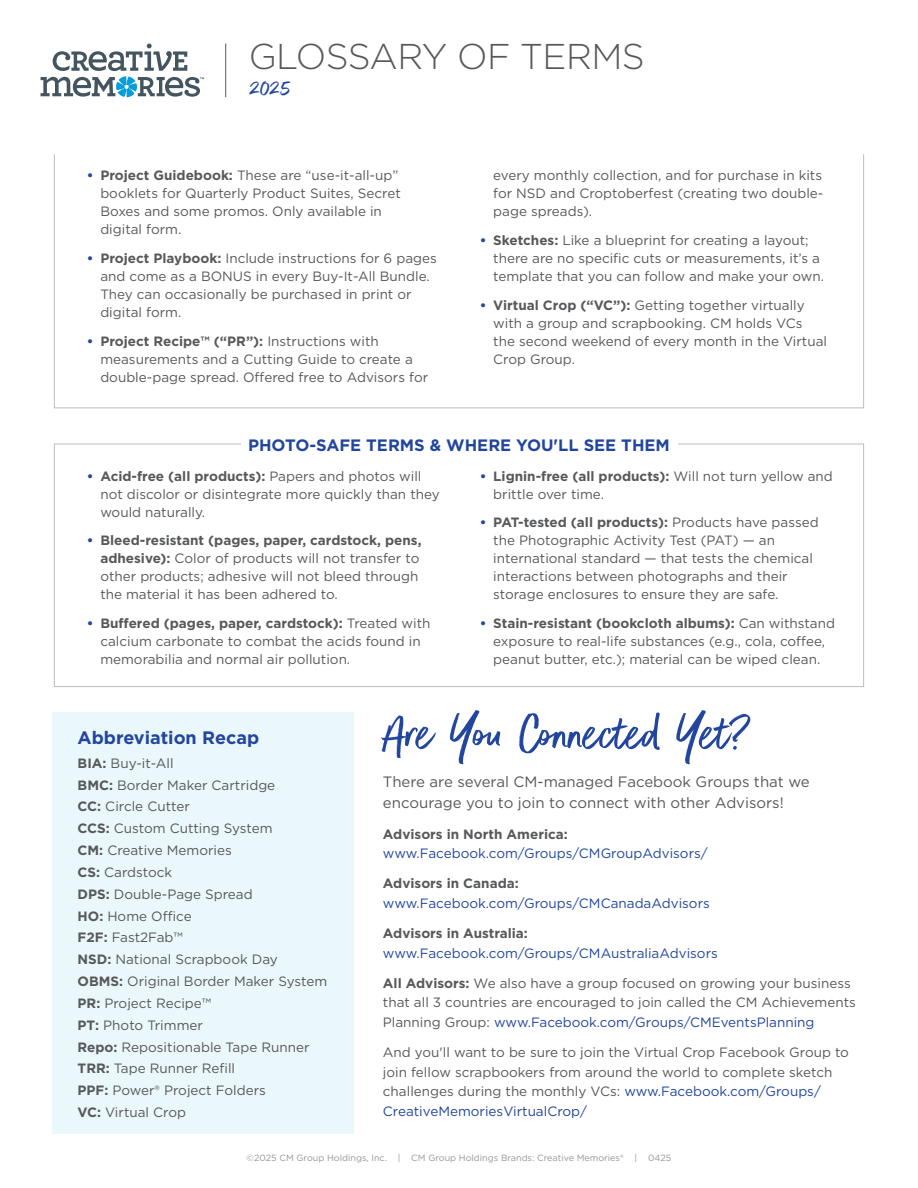
<style>
.page{position:relative;width:918px;height:1188px;background:#fff}
.page>*{position:absolute;margin:0;border:0;box-sizing:border-box;transform-origin:0 0}
.t1{font:54px "Better Times";color:#22469d}
.t2{font:300 35.85px "Gotham";letter-spacing:-.015em;color:#57585a}
.t3{font:24px "Better Times";color:#22469d}
.t4{font:700 18px "Gotham";color:#22469d}
.t5{font:700 16.5px "Gotham";color:#22469d}
.t6{font:15px/21px "Gotham";color:#57585a}
.Bullets{font:13.5px/18px "Gotham";color:#57585a}
.t7{font:13.5px/19.5px "Gotham";color:#22469d}
.t8{font:9px "Gotham";color:#939598}
.s1{font-weight:700;color:#22469d}
.s2{font-weight:700}
.s3{font-weight:700;color:#57585a}
.s4{color:#22469d}
</style>
<div class="page">
<div style="left:54px;top:154px;width:810px;height:254px;border:1px solid #bcbdc0"></div>
<div style="left:52px;top:712px;width:302px;height:422px;background:#eaf7fb"></div>
<hr style="left:225px;top:44px;width:1px;height:53px;background:#57585a">
<svg style="left:41px;top:44px;width:163px;height:53px"></svg>
<p class="t2" style="left:249px;top:34px;width:398px">GLOSSARY OF TERMS</p>
<p class="t3" style="left:250px;top:75px;width:41px">2025</p>
<p class="Bullets" style="left:100px;top:166px;width:302px;text-indent:-13px"><span class="s1">•</span> <span class="s2">Project Guidebook:</span> These are “use-it-all-up” booklets for Quarterly Product Suites, Secret Boxes and some promos. Only available in digital form.</p>
<p class="Bullets" style="left:100px;top:249px;width:338px;text-indent:-13px"><span class="s1">•</span> <span class="s2">Project Playbook:</span> Include instructions for 6 pages and come as a BONUS in every Buy-It-All Bundle.<br>They can occasionally be purchased in print or digital form.</p>
<p class="Bullets" style="left:100px;top:332px;width:329px;text-indent:-13px"><span class="s1">•</span> <span class="s2">Project Recipe™ (“PR”):</span> Instructions with measurements and a Cutting Guide to create a double-page spread. Offered free to Advisors for</p>
<p class="Bullets" style="left:493px;top:166px;width:332px;text-align:justify">every monthly collection, and for purchase in kits for NSD and Croptoberfest (creating two double&shy;page spreads).</p>
<p class="Bullets" style="left:493px;top:231px;width:332px;text-indent:-14px"><span class="s1">•</span> <span class="s2">Sketches:</span> Like a blueprint for creating a layout; there are no specific cuts or measurements, it’s a template that you can follow and make your own.</p>
<p class="Bullets" style="left:493px;top:296px;width:335px;text-indent:-14px"><span class="s1">•</span> <span class="s2">Virtual Crop (“VC”):</span> Getting together virtually with a group and scrapbooking. CM holds VCs the second weekend of every month in the Virtual Crop Group.</p>
<p class="t5" style="left:248px;top:434px;width:423px">PHOTO-SAFE TERMS &amp; WHERE YOU'LL SEE THEM</p>
<p class="Bullets" style="left:100px;top:467px;width:341px;text-indent:-13px"><span class="s1">•</span> <span class="s2">Acid-free (all products):</span> Papers and photos will not discolor or disintegrate more quickly than they would naturally.</p>
<p class="Bullets" style="left:100px;top:531px;width:323px;text-indent:-13px"><span class="s1">•</span> <span class="s2">Bleed-resistant (pages, paper, cardstock, pens, adhesive):</span> Color of products will not transfer to other products; adhesive will not bleed through the material it has been adhered to.</p>
<p class="Bullets" style="left:100px;top:614px;width:332px;text-indent:-13px"><span class="s1">•</span> <span class="s2">Buffered (pages, paper, cardstock):</span> Treated with calcium carbonate to combat the acids found in memorabilia and normal air pollution.</p>
<p class="Bullets" style="left:493px;top:467px;width:341px;text-indent:-14px"><span class="s1">•</span> <span class="s2">Lignin-free (all products):</span> Will not turn yellow and brittle over time.</p>
<p class="Bullets" style="left:493px;top:513px;width:327px;text-indent:-14px"><span class="s1">•</span> <span class="s2">PAT-tested (all products):</span> Products have passed the Photographic Activity Test (PAT) — an international standard — that tests the chemical interactions between photographs and their storage enclosures to ensure they are safe.</p>
<p class="Bullets" style="left:480px;top:614px;width:357px;text-align:center"><span class="s1">•</span> <span class="s2">Stain-resistant (bookcloth albums):</span> Can withstand exposure to real-life substances (e.g., cola, coffee, peanut butter, etc.); material can be wiped clean.</p>
<p class="t4" style="left:78px;top:726px;width:183px">Abbreviation Recap</p>
<p class="Bullets" style="left:78px;top:754px;width:98px"><span class="s2">BIA:</span> Buy-it-All</p>
<p class="Bullets" style="left:78px;top:776px;width:199px"><span class="s2">BMC:</span> Border Maker Cartridge</p>
<p class="Bullets" style="left:78px;top:797px;width:114px"><span class="s2">CC:</span> Circle Cutter</p>
<p class="Bullets" style="left:78px;top:819px;width:196px"><span class="s2">CCS:</span> Custom Cutting System</p>
<p class="Bullets" style="left:78px;top:841px;width:156px"><span class="s2">CM:</span> Creative Memories</p>
<p class="Bullets" style="left:78px;top:863px;width:96px"><span class="s2">CS:</span> Cardstock</p>
<p class="Bullets" style="left:78px;top:885px;width:177px"><span class="s2">DPS:</span> Double-Page Spread</p>
<p class="Bullets" style="left:78px;top:907px;width:116px"><span class="s2">HO:</span> Home Office</p>
<p class="Bullets" style="left:78px;top:928px;width:107px"><span class="s2">F2F:</span> Fast2Fab™</p>
<p class="Bullets" style="left:78px;top:950px;width:202px"><span class="s2">NSD:</span> National Scrapbook Day</p>
<p class="Bullets" style="left:78px;top:972px;width:251px"><span class="s2">OBMS:</span> Original Border Maker System</p>
<p class="Bullets" style="left:78px;top:994px;width:135px"><span class="s2">PR:</span> Project Recipe™</p>
<p class="Bullets" style="left:78px;top:1016px;width:127px"><span class="s2">PT:</span> Photo Trimmer</p>
<p class="Bullets" style="left:78px;top:1037px;width:233px"><span class="s2">Repo:</span> Repositionable Tape Runner</p>
<p class="Bullets" style="left:78px;top:1059px;width:159px"><span class="s2">TRR:</span> Tape Runner Refill</p>
<p class="Bullets" style="left:78px;top:1081px;width:190px"><span class="s2">PPF:</span> Power® Project Folders</p>
<p class="Bullets" style="left:78px;top:1103px;width:110px"><span class="s2">VC:</span> Virtual Crop</p>
<p class="t1" style="left:383px;top:704px;width:369px">Are You Connected Yet?</p>
<p class="t6" style="left:383px;top:771px;width:428px">There are several CM-managed Facebook Groups that we encourage you to join to connect with other Advisors!</p>
<p class="t7" style="left:383px;top:824px;width:326px"><span class="s3">Advisors in North America: </span>www.Facebook.com/Groups/CMGroupAdvisors/</p>
<p class="t7" style="left:383px;top:874px;width:328px"><span class="s3">Advisors in Canada: </span>www.Facebook.com/Groups/CMCanadaAdvisors</p>
<p class="t7" style="left:383px;top:923px;width:336px"><span class="s3">Advisors in Australia: </span>www.Facebook.com/Groups/CMAustraliaAdvisors</p>
<p class="Bullets" style="left:383px;top:973px;width:474px;line-height:19.5px"><span class="s2">All Advisors:</span> We also have a group focused on growing your business that all 3 countries are encouraged to join called the CM Achievements<br>Planning Group: <span class="s4">www.Facebook.com/Groups/CMEventsPlanning</span></p>
<p class="Bullets" style="left:383px;top:1042px;width:468px;line-height:19.5px">And you'll want to be sure to join the Virtual Crop Facebook Group to join fellow scrapbookers from around the world to complete sketch challenges during the monthly VCs: <span class="s4">www.Facebook.com/Groups/ CreativeMemoriesVirtualCrop/</span></p>
<p class="t8" style="left:247px;top:1152px;width:426px">©2025 CM Group Holdings, Inc. | CM Group Holdings Brands: Creative Memories® | 0425</p>
</div>
